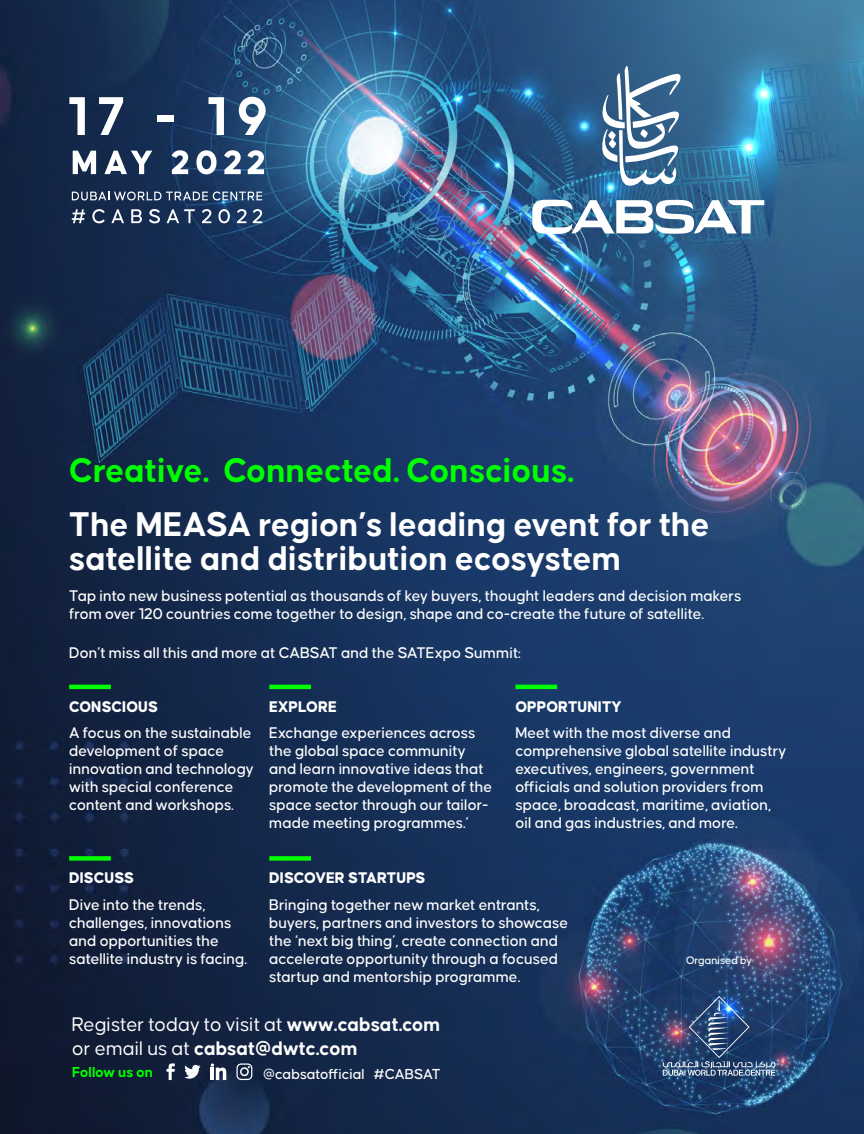
<style>
.page{position:relative;width:864px;height:1134px;background:#fff}
.page>*{position:absolute;margin:0;border:0;box-sizing:border-box;transform-origin:0 0}
.t1{font:700 58.2px "Causten";color:#fff}
.t2{font:700 36.6px/33.8px "Causten";color:#fff}
.t3{font:700 36.6px "Causten";color:#0f0}
.t4{font:21px "Causten";color:#fff}
.t5{font:700 21px "Causten";color:#fff}
.t6{font:500 16.5px/18px "Causten";color:#fff}
.t7{font:800 16.5px "Causten";color:#fff}
.t8{font:500 15.45px "Causten";color:#fff}
.t9{font:700 15.45px "Causten";color:#0f0}
.t10{font:500 11.7px "Causten";color:#fff}
.s1{font-weight:700}
.s2{font-weight:400}
</style>
<div class="page">
<img style="left:0;top:0;width:864px;height:1134px">
<svg style="left:167px;top:1063px;width:8px;height:17px"></svg>
<svg style="left:184px;top:1065px;width:17px;height:14px"></svg>
<svg style="left:236px;top:1063px;width:16px;height:17px"></svg>
<svg style="left:211px;top:1063px;width:15px;height:17px"></svg>
<img style="left:663px;top:996px;width:113px;height:80px">
<hr style="left:69px;top:685px;width:42px;height:4px;background:#0f0">
<div style="left:69px;top:856px;width:42px;height:5px;background:#0f0"></div>
<div style="left:269px;top:856px;width:42px;height:5px;background:#0f0"></div>
<hr style="left:269px;top:685px;width:42px;height:4px;background:#0f0">
<hr style="left:515px;top:685px;width:42px;height:4px;background:#0f0">
<svg style="left:597px;top:64px;width:84px;height:122px"></svg>
<svg style="left:530px;top:198px;width:234px;height:38px"></svg>
<svg style="left:73px;top:151px;width:23px;height:23px"></svg>
<svg style="left:104px;top:151px;width:48px;height:23px"></svg>
<svg style="left:172px;top:150px;width:16px;height:24px"></svg>
<svg style="left:196px;top:150px;width:21px;height:24px"></svg>
<svg style="left:224px;top:150px;width:17px;height:24px"></svg>
<svg style="left:72px;top:192px;width:190px;height:8px"></svg>
<svg style="left:72px;top:209px;width:13px;height:14px"></svg>
<svg style="left:92px;top:209px;width:13px;height:14px"></svg>
<svg style="left:111px;top:209px;width:13px;height:14px"></svg>
<svg style="left:131px;top:209px;width:11px;height:14px"></svg>
<svg style="left:149px;top:209px;width:11px;height:14px"></svg>
<svg style="left:167px;top:209px;width:28px;height:14px"></svg>
<svg style="left:202px;top:209px;width:9px;height:14px"></svg>
<svg style="left:218px;top:209px;width:12px;height:14px"></svg>
<svg style="left:237px;top:209px;width:9px;height:14px"></svg>
<svg style="left:253px;top:209px;width:9px;height:14px"></svg>
<svg style="left:248px;top:150px;width:16px;height:24px"></svg>
<svg style="left:850px;top:0;width:14px;height:1px"></svg>
<svg style="left:850px;top:1133px;width:14px;height:1px"></svg>
<h1 class="t1" style="left:69px;top:84px;width:201px">17 - 19</h1>
<h2 class="t3" style="left:69px;top:449px;width:506px">Creative. Connected. Conscious.</h2>
<h2 class="t2" style="left:69px;top:507px;width:642px">The MEASA region’s leading event for the satellite and distribution ecosystem</h2>
<p class="t6" style="left:69px;top:587px;width:674px">Tap into new business potential as thousands of key buyers, thought leaders and decision makers from over 120 countries come together to design, shape and co-create the future of satellite.</p>
<p class="t6" style="left:69px;top:643px;width:453px">Don’t miss all this and more at CABSAT and the SATExpo Summit:</p>
<p class="t7" style="left:69px;top:697px;width:90px">CONSCIOUS</p>
<p class="t6" style="left:69px;top:724px;width:186px">A focus on the sustainable development of space innovation and technology with special conference content and workshops.</p>
<p class="t7" style="left:269px;top:697px;width:69px">EXPLORE</p>
<p class="t6" style="left:269px;top:724px;width:224px">Exchange experiences across the global space community and learn innovative ideas that promote the development of the space sector through our tailor&shy;made meeting programmes.’</p>
<p class="t7" style="left:515px;top:697px;width:108px">OPPORTUNITY</p>
<p class="t6" style="left:515px;top:724px;width:272px">Meet with the most diverse and comprehensive global satellite industry executives, engineers, government officials and solution providers from space, broadcast, maritime, aviation, oil and gas industries, and more.</p>
<p class="t7" style="left:69px;top:869px;width:67px">DISCUSS</p>
<p class="t6" style="left:69px;top:895px;width:179px">Dive into the trends, challenges, innovations and opportunities the satellite industry is facing.</p>
<p class="t7" style="left:269px;top:869px;width:158px">DISCOVER STARTUPS</p>
<p class="t6" style="left:269px;top:895px;width:300px">Bringing together new market entrants, buyers, partners and investors to showcase the ‘next big thing’, create connection and accelerate opportunity through a focused startup and mentorship programme.</p>
<p class="t10" style="left:686px;top:954px;width:68px">Organised by</p>
<p class="t4" style="left:72px;top:1013px;width:370px">Register today to visit at <span class="s1">www.cabsat.com</span></p>
<p class="t5" style="left:72px;top:1037px;width:287px"><span class="s2">or email us at</span> cabsat@dwtc.com</p>
<p class="t9" style="left:72px;top:1064px;width:82px">Follow us on</p>
<p class="t8" style="left:263px;top:1065px;width:179px">@cabsatofficial #CABSAT</p>
</div>
